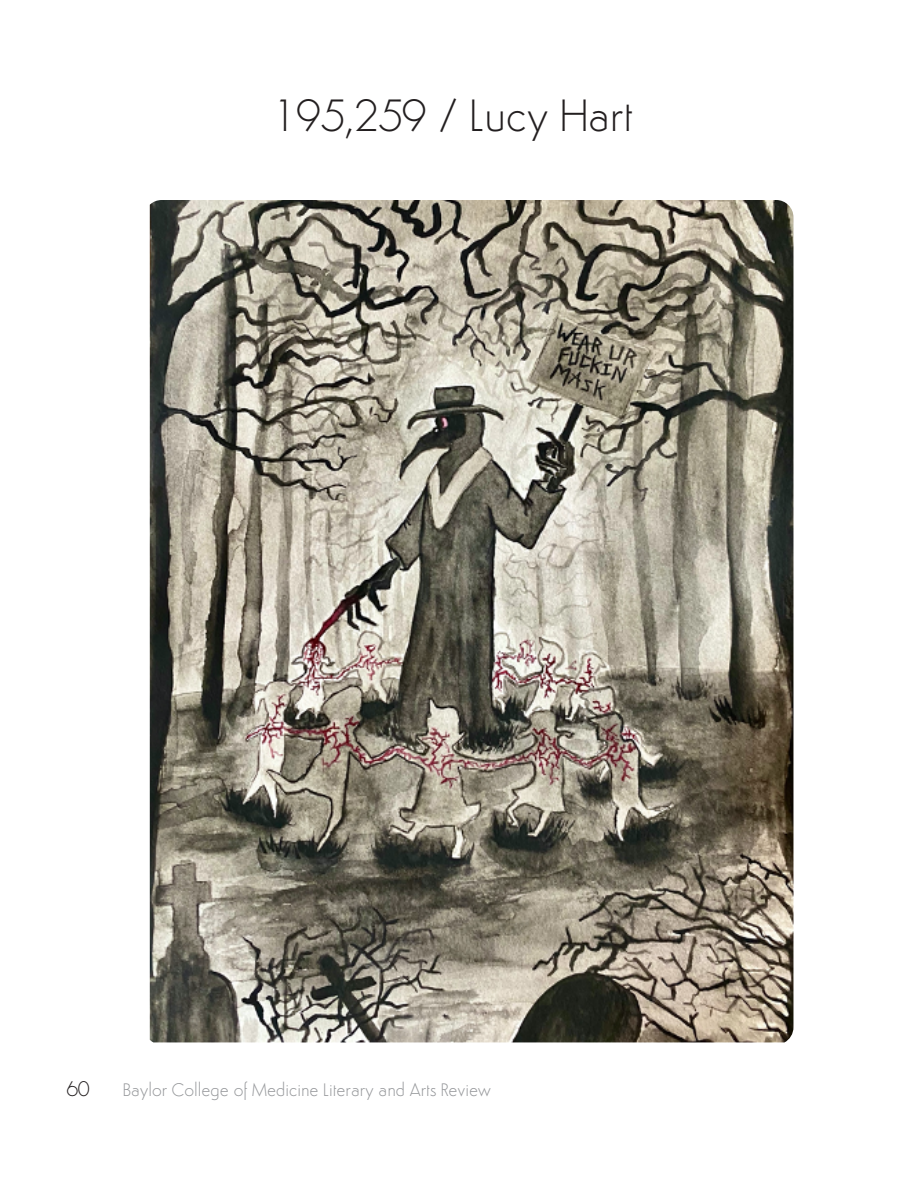
<style>
.page{position:relative;width:918px;height:1188px;background:#fff}
.page>*{position:absolute;margin:0;border:0;box-sizing:border-box;transform-origin:0 0}
.t1{font:300 45px "Semplicita";color:#231f20}
.t2{font:300 21px "Semplicita";color:#231f20}
.t3{font:300 18px "Semplicita";color:#939598}
</style>
<div class="page">
<img style="left:150px;top:200px;width:643px;height:842px">
<p class="t1" style="left:272px;top:88px;width:362px">195,259 / Lucy Hart</p>
<p class="t2" style="left:67px;top:1075px;width:24px">60</p>
<p class="t3" style="left:123px;top:1078px;width:370px">Baylor College of Medicine Literary and Arts Review</p>
</div>
